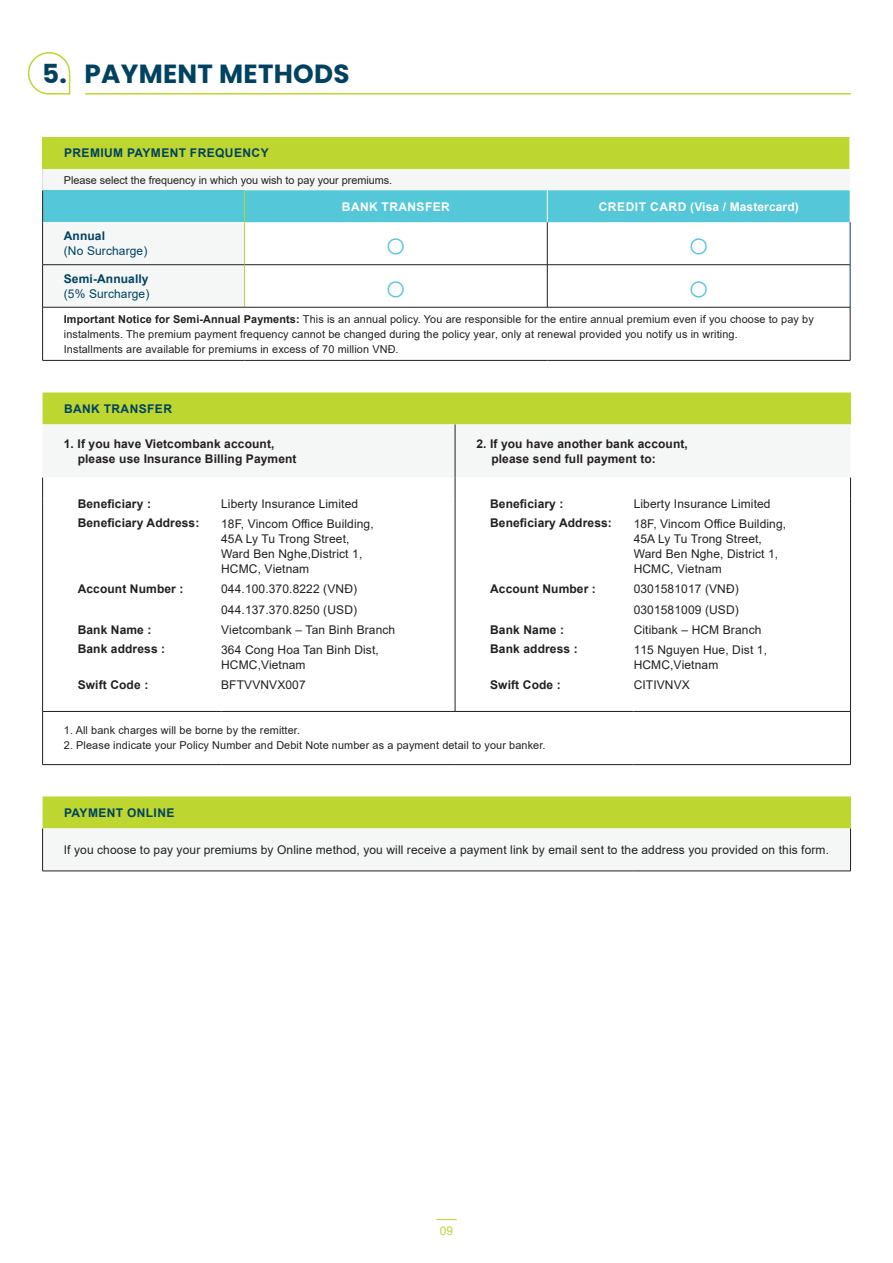
<style>
.page{position:relative;width:893px;height:1263px;background:#fff}
.page>*{position:absolute;margin:0;border:0;box-sizing:border-box;transform-origin:0 0}
.SG_MH_MKT_Brochure_2{font:37.5px "Arial";color:#54c7d9}
.t1{font:700 26.25px "Poppins";letter-spacing:.01em;color:#004260}
.t2{font:12px/20.2px "Arial";letter-spacing:.01em;color:#231f20}
.t3{font:700 12px/15px "Arial";letter-spacing:.01em;color:#231f20}
.t4{font:700 12px "Arial";letter-spacing:.035em;color:#004260}
.t5{font:700 12px "Arial";letter-spacing:.01em;color:#fff}
.t6{font:700 12px/15px "Arial";letter-spacing:.01em;color:#004260}
.t7{font:12px/15px "Arial";letter-spacing:.01em;color:#004260}
.t8{font:700 12px "Arial";letter-spacing:.035em;color:#fff}
.t9{font:12px "Arial";color:#bed630}
.t10{font:10.8px/15px "Arial";letter-spacing:.01em;color:#231f20}
.s1{font-weight:700}
.s2{font-weight:400}
.s3{font-style:inherit}
</style>
<div class="page">
<svg style="left:436px;top:1219px;width:21px;height:1px"></svg>
<div style="left:28px;top:52px;width:42px;height:43px;border:2px solid #bed630;border-radius:20px"></div>
<hr style="left:85px;top:93px;width:766px;height:2px;background:#bed630">
<div style="left:43px;top:137px;width:807px;height:32px;background:#bed630"></div>
<svg style="left:43px;top:169px;width:807px;height:138px"></svg>
<div style="left:43px;top:190px;width:201px;height:32px;background:#54c7d9"></div>
<div style="left:245px;top:190px;width:605px;height:32px;background:#54c7d9"></div>
<hr style="left:849px;top:137px;width:2px;height:32px;background:#fff">
<hr style="left:43px;top:264px;width:201px;height:1px;background:#231f20">
<hr style="left:42px;top:222px;width:1px;height:43px;background:#231f20">
<hr style="left:42px;top:265px;width:1px;height:42px;background:#231f20">
<hr style="left:42px;top:190px;width:1px;height:32px;background:#231f20">
<svg style="left:42px;top:169px;width:1px;height:21px"></svg>
<hr style="left:244px;top:190px;width:1px;height:32px;background:#bed630">
<hr style="left:244px;top:222px;width:1px;height:43px;background:#bed630">
<hr style="left:244px;top:264px;width:303px;height:1px;background:#231f20">
<hr style="left:244px;top:265px;width:1px;height:42px;background:#bed630">
<hr style="left:547px;top:190px;width:1px;height:32px;background:#fff">
<hr style="left:547px;top:222px;width:1px;height:43px;background:#231f20">
<hr style="left:547px;top:264px;width:303px;height:1px;background:#231f20">
<hr style="left:547px;top:265px;width:1px;height:42px;background:#231f20">
<hr style="left:850px;top:222px;width:1px;height:43px;background:#004260">
<hr style="left:850px;top:265px;width:1px;height:42px;background:#004260">
<hr style="left:43px;top:307px;width:201px;height:1px;background:#231f20">
<hr style="left:42px;top:307px;width:1px;height:53px;background:#231f20">
<hr style="left:244px;top:307px;width:303px;height:1px;background:#231f20">
<hr style="left:547px;top:307px;width:303px;height:1px;background:#231f20">
<hr style="left:850px;top:307px;width:1px;height:53px;background:#231f20">
<hr style="left:43px;top:360px;width:201px;height:1px;background:#231f20">
<hr style="left:244px;top:360px;width:303px;height:1px;background:#231f20">
<hr style="left:547px;top:360px;width:303px;height:1px;background:#231f20">
<div style="left:43px;top:392px;width:807px;height:32px;background:#bed630"></div>
<svg style="left:43px;top:424px;width:807px;height:447px"></svg>
<hr style="left:850px;top:392px;width:1px;height:32px;background:#bed630">
<hr style="left:850px;top:796px;width:1px;height:32px;background:#bed630">
<hr style="left:42px;top:499px;width:1px;height:212px;background:#231f20">
<hr style="left:455px;top:499px;width:1px;height:212px;background:#231f20">
<hr style="left:42px;top:711px;width:1px;height:53px;background:#231f20">
<hr style="left:42px;top:828px;width:1px;height:43px;background:#231f20">
<svg style="left:455px;top:478px;width:1px;height:21px"></svg>
<hr style="left:850px;top:499px;width:1px;height:212px;background:#231f20">
<hr style="left:43px;top:711px;width:178px;height:1px;background:#231f20">
<hr style="left:221px;top:711px;width:234px;height:1px;background:#231f20">
<hr style="left:455px;top:711px;width:179px;height:1px;background:#231f20">
<hr style="left:634px;top:711px;width:217px;height:1px;background:#231f20">
<hr style="left:850px;top:711px;width:1px;height:53px;background:#231f20">
<hr style="left:43px;top:764px;width:178px;height:1px;background:#231f20">
<hr style="left:221px;top:764px;width:234px;height:1px;background:#231f20">
<hr style="left:455px;top:764px;width:179px;height:1px;background:#231f20">
<hr style="left:634px;top:764px;width:217px;height:1px;background:#231f20">
<hr style="left:850px;top:828px;width:1px;height:43px;background:#231f20">
<hr style="left:43px;top:871px;width:178px;height:1px;background:#231f20">
<hr style="left:221px;top:871px;width:234px;height:1px;background:#231f20">
<hr style="left:455px;top:871px;width:179px;height:1px;background:#231f20">
<hr style="left:634px;top:871px;width:217px;height:1px;background:#231f20">
<svg style="left:42px;top:478px;width:1px;height:21px"></svg>
<svg style="left:850px;top:478px;width:1px;height:21px"></svg>
<hr style="left:455px;top:424px;width:1px;height:54px;background:#231f20">
<p class="t1" style="left:42px;top:59px;width:309px">5. PAYMENT METHODS</p>
<p class="t4" style="left:64px;top:145px;width:206px">PREMIUM PAYMENT FREQUENCY</p>
<p class="t10" style="left:64px;top:172px;width:330px">Please select the frequency in which you wish to pay your premiums.</p>
<p class="t8" style="left:342px;top:198px;width:109px">BANK TRANSFER</p>
<p class="t5" style="left:599px;top:198px;width:202px">CREDIT CARD (Visa / Mastercard)</p>
<p class="t7" style="left:64px;top:228px;width:85px"><span class="s1">Annual<br></span>(No Surcharge)</p>
<p class="SG_MH_MKT_Brochure_2" style="left:385px;top:218px;width:24px">○</p>
<p class="SG_MH_MKT_Brochure_2" style="left:687px;top:218px;width:24px">○</p>
<p class="t6" style="left:64px;top:271px;width:87px">Semi-Annually <span class="s2">(5% Surcharge)</span></p>
<p class="SG_MH_MKT_Brochure_2" style="left:385px;top:261px;width:24px">○</p>
<p class="SG_MH_MKT_Brochure_2" style="left:687px;top:261px;width:24px">○</p>
<p class="t10" style="left:64px;top:311px;width:751px"><span class="s1">Important Notice for Semi-Annual Payments:</span> This is an annual policy. You are responsible for the entire annual premium even if you choose to pay by instalments. The premium payment frequency cannot be changed during the policy year, only at renewal provided you notify us in writing.<br>Installments are available for premiums in excess of 70 million <span class="s3">VNĐ</span>.</p>
<p class="t4" style="left:64px;top:400px;width:109px">BANK TRANSFER</p>
<p class="t3" style="left:78px;top:436px;width:220px;text-indent:-14px">1. If you have Vietcombank account, please use Insurance Billing Payment</p>
<p class="t3" style="left:476px;top:436px;width:213px">2. If you have another bank account,</p>
<p class="t3" style="left:491px;top:451px;width:166px">please send full payment to:</p>
<p class="t3" style="left:78px;top:496px;width:75px">Beneficiary :</p>
<p class="t3" style="left:78px;top:515px;width:123px">Beneficiary Address:</p>
<p class="t3" style="left:78px;top:581px;width:107px">Account Number :</p>
<p class="t3" style="left:78px;top:622px;width:75px">Bank Name :</p>
<p class="t3" style="left:78px;top:641px;width:89px">Bank address :</p>
<p class="t3" style="left:78px;top:677px;width:72px">Swift Code :</p>
<p class="t2" style="left:221px;top:493px;width:154px">Liberty Insurance Limited<br>18F, Vincom Office Building,</p>
<p class="t2" style="left:221px;top:531px;width:143px;line-height:15px">45A Ly Tu Trong Street,<br>Ward Ben Nghe,District 1,<br>HCMC, Vietnam</p>
<p class="t2" style="left:221px;top:579px;width:176px">044.100.370.8222 (VN<span class="s3">Đ</span>)<br>044.137.370.8250 (USD)<br>Vietcombank – Tan Binh Branch<br>364 Cong Hoa Tan Binh Dist,</p>
<p class="t2" style="left:221px;top:655px;width:86px">HCMC,Vietnam<br>BFTVVNVX007</p>
<p class="t3" style="left:490px;top:496px;width:75px">Beneficiary :</p>
<p class="t3" style="left:490px;top:515px;width:123px">Beneficiary Address:</p>
<p class="t3" style="left:490px;top:581px;width:107px">Account Number :</p>
<p class="t3" style="left:490px;top:622px;width:75px">Bank Name :</p>
<p class="t3" style="left:490px;top:641px;width:89px">Bank address :</p>
<p class="t3" style="left:490px;top:677px;width:72px">Swift Code :</p>
<p class="t10" style="left:64px;top:723px;width:238px">1. All bank charges will be borne by the remitter.</p>
<p class="t10" style="left:64px;top:738px;width:483px">2. Please indicate your Policy Number and Debit Note number as a payment detail to your banker.</p>
<p class="t2" style="left:634px;top:493px;width:154px">Liberty Insurance Limited<br>18F, Vincom Office Building,</p>
<p class="t2" style="left:634px;top:531px;width:146px;line-height:15px">45A Ly Tu Trong Street,<br>Ward Ben Nghe, District 1,<br>HCMC, Vietnam</p>
<p class="t2" style="left:634px;top:579px;width:135px">0301581017 <span class="s3">(VNĐ)<br></span>0301581009 (USD)<br>Citibank – HCM Branch<br>115 Nguyen Hue, Dist 1,</p>
<p class="t2" style="left:634px;top:655px;width:86px">HCMC,Vietnam<br><span class="s3">CITIVNVX</span></p>
<p class="t4" style="left:64px;top:804px;width:112px">PAYMENT ONLINE</p>
<p class="t2" style="left:64px;top:840px;width:767px">If you choose to pay your premiums by Online method, you will receive a payment link by email sent to the address you provided on this form.</p>
<p class="t9" style="left:440px;top:1222px;width:15px">09</p>
</div>
